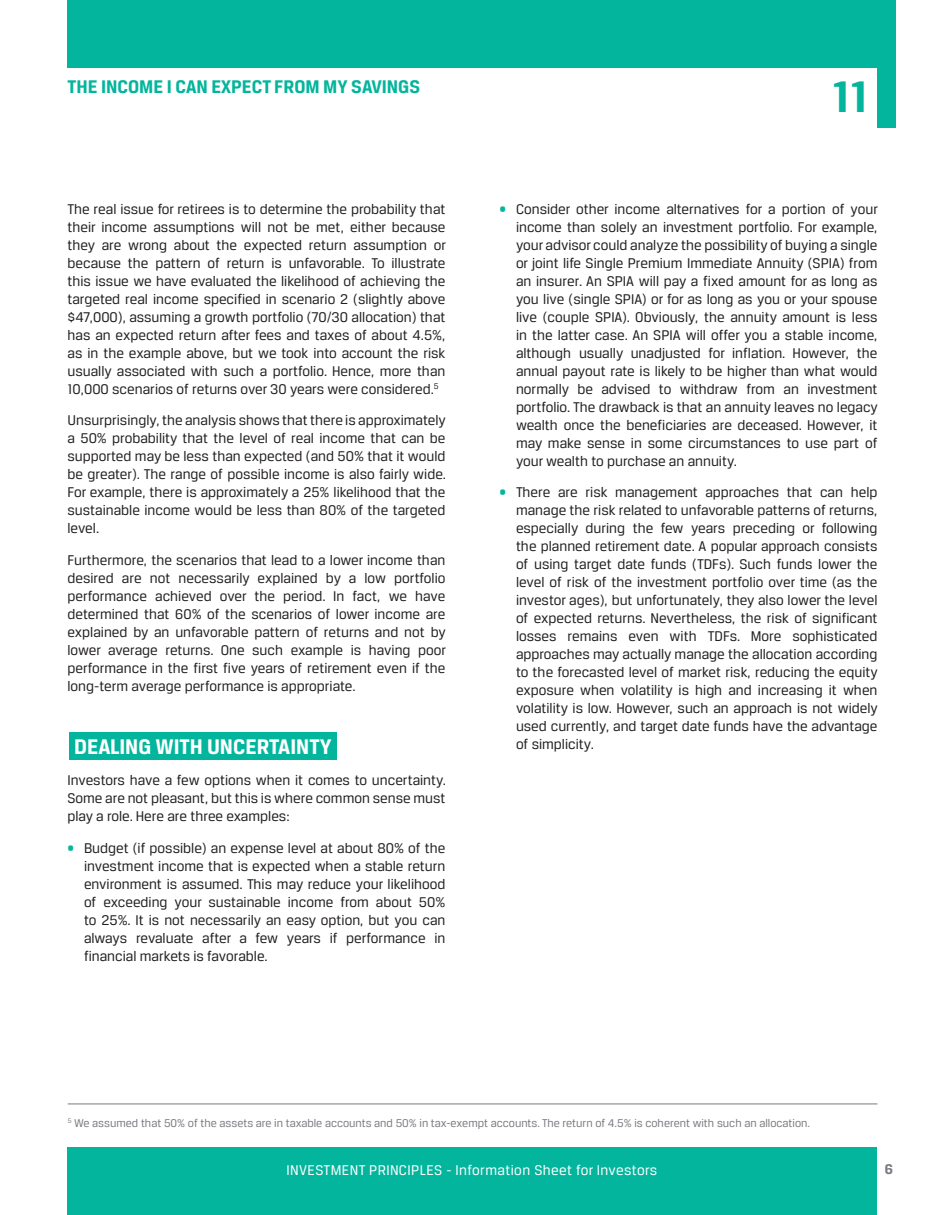
<style>
.page{position:relative;width:945px;height:1215px;background:#fff}
.page>*{position:absolute;margin:0;border:0;box-sizing:border-box;transform-origin:0 0}
.t1{font:700 47.1px "Breuer Text";color:#03b59c}
.t2{font:700 22.5px "Breuer Text";color:#fff}
.t3{font:700 19.5px "Breuer Text";color:#03b59c}
.t4{font:15px/18px "Breuer Text";color:#231f20;text-align:justify}
.t5{font:15px "Breuer Text";letter-spacing:.025em;color:#fff}
.t6{font:700 15px "Breuer Text";color:#7b7a81}
.t7{font:12px "Breuer Text";color:#7b7a81}
.s1{color:#03b59c}
</style>
<div class="page">
<div style="left:68px;top:0;width:810px;height:68px;background:#03b59c"></div>
<div style="left:68px;top:1148px;width:810px;height:67px;background:#03b59c"></div>
<div style="left:877px;top:0;width:18px;height:127px;background:#03b59c"></div>
<div style="left:69px;top:732px;width:268px;height:27px;background:#03b59c"></div>
<hr style="left:68px;top:1104px;width:810px;height:1px;background:#7b7a81">
<h3 class="t3" style="left:68px;top:76px;width:354px">THE INCOME I CAN EXPECT FROM MY SAVINGS</h3>
<p class="t4" style="left:68px;top:200px;width:380px">The real issue for retirees is to determine the probability that their income assumptions will not be met, either because they are wrong about the expected return assumption or because the pattern of return is unfavorable. To illustrate this issue we have evaluated the likelihood of achieving the targeted real income specified in scenario 2 (slightly above $47,000), assuming a growth portfolio (70/30 allocation) that has an expected return after fees and taxes of about 4.5%, as in the example above, but we took into account the risk usually associated with such a portfolio. Hence, more than 10,000 scenarios of returns over 30 years were considered.<sup>5</sup></p>
<p class="t4" style="left:68px;top:411px;width:380px">Unsurprisingly, the analysis shows that there is approximately a 50% probability that the level of real income that can be supported may be less than expected (and 50% that it would be greater). The range of possible income is also fairly wide.<br>For example, there is approximately a 25% likelihood that the sustainable income would be less than 80% of the targeted level.</p>
<p class="t4" style="left:68px;top:551px;width:380px">Furthermore, the scenarios that lead to a lower income than desired are not necessarily explained by a low portfolio performance achieved over the period. In fact, we have determined that 60% of the scenarios of lower income are explained by an unfavorable pattern of returns and not by lower average returns. One such example is having poor performance in the first five years of retirement even if the long-term average performance is appropriate.</p>
<h2 class="t2" style="left:74px;top:734px;width:259px">DEALING WITH UNCERTAINTY</h2>
<p class="t4" style="left:68px;top:771px;width:380px">Investors have a few options when it comes to uncertainty.<br>Some are not pleasant, but this is where common sense must play a role. Here are three examples:</p>
<p class="t4" style="left:84px;top:839px;width:363px;text-indent:-16px"><span class="s1">•</span> Budget (if possible) an expense level at about 80% of the investment income that is expected when a stable return environment is assumed. This may reduce your likelihood of exceeding your sustainable income from about 50% to 25%. It is not necessarily an easy option, but you can always revaluate after a few years if performance in financial markets is favorable.</p>
<h1 class="t1" style="left:832px;top:71px;width:38px">11</h1>
<p class="t4" style="left:516px;top:200px;width:364px;text-indent:-16px"><span class="s1">•</span> Consider other income alternatives for a portion of your income than solely an investment portfolio. For example, your advisor could analyze the possibility of buying a single or joint life Single Premium Immediate Annuity (SPIA) from an insurer. An SPIA will pay a fixed amount for as long as you live (single SPIA) or for as long as you or your spouse live (couple SPIA). Obviously, the annuity amount is less in the latter case. An SPIA will offer you a stable income, although usually unadjusted for inflation. However, the annual payout rate is likely to be higher than what would normally be advised to withdraw from an investment portfolio. The drawback is that an annuity leaves no legacy wealth once the beneficiaries are deceased. However, it may make sense in some circumstances to use part of your wealth to purchase an annuity.</p>
<p class="t4" style="left:516px;top:483px;width:363px;text-indent:-16px"><span class="s1">•</span> There are risk management approaches that can help manage the risk related to unfavorable patterns of returns, especially during the few years preceding or following the planned retirement date. A popular approach consists of using target date funds (TDFs). Such funds lower the level of risk of the investment portfolio over time (as the investor ages), but unfortunately, they also lower the level of expected returns. Nevertheless, the risk of significant losses remains even with TDFs. More sophisticated approaches may actually manage the allocation according to the forecasted level of market risk, reducing the equity exposure when volatility is high and increasing it when volatility is low. However, such an approach is not widely used currently, and target date funds have the advantage of simplicity.</p>
<p class="t7" style="left:68px;top:1117px;width:744px"><sup>5</sup> We assumed that 50% of the assets are in taxable accounts and 50% in tax-exempt accounts. The return of 4.5% is coherent with such an allocation.</p>
<p class="t5" style="left:287px;top:1162px;width:372px">INVESTMENT PRINCIPLES - Information Sheet for Investors</p>
<p class="t6" style="left:885px;top:1161px;width:10px">6</p>
</div>
